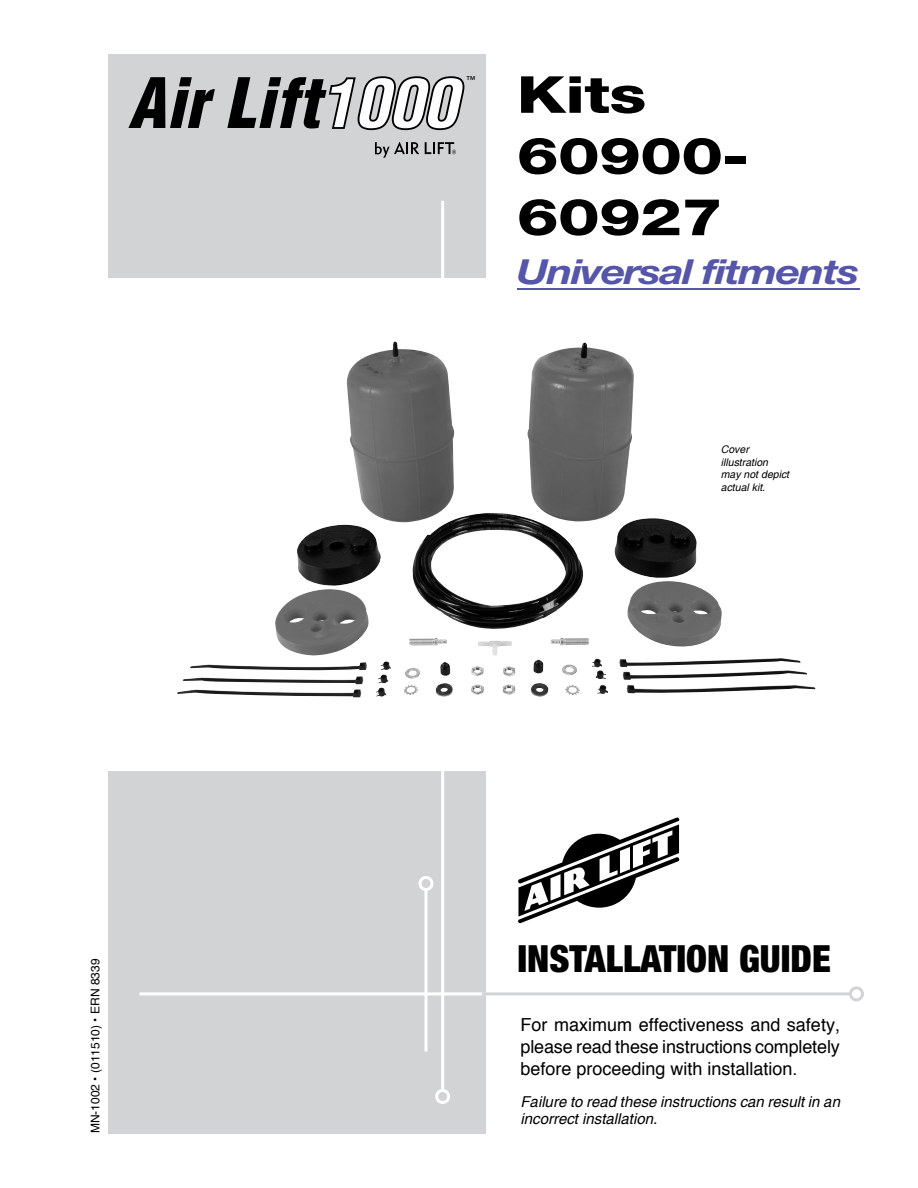
<style>
.page{position:relative;width:918px;height:1188px;background:#fff}
.page>*{position:absolute;margin:0;border:0;box-sizing:border-box;transform-origin:0 0}
.t1{font:800 51px/61.2px "Helvetica Neue";letter-spacing:-.01em;color:#000;scale:1.3 1}
.t2{font:900 condensed 37.5px "Helvetica Neue";color:#000}
.t3{font:italic 700 34.5px "Helvetica Neue";letter-spacing:-.04em;color:#55a;scale:1.24 1}
.t4{font:18px/22px "Helvetica";color:#000;text-align:justify}
.t5{font:italic 15px/16.5px "Helvetica";color:#000}
.t6{font:12px "Helvetica";color:#000}
.t7{font:italic 10.5px/12.6px "Helvetica";color:#000}
.t8{font:9.15px "Helvetica";color:#000}
</style>
<div class="page">
<div style="left:109px;top:54px;width:377px;height:1079px;background:#d1d3d4"></div>
<hr style="left:140px;top:992px;width:711px;height:3px;background:#fff">
<hr style="left:441px;top:201px;width:3px;height:889px;background:#fff">
<div style="left:435px;top:1089px;width:15px;height:15px;border:3px solid #fff;border-radius:50%"></div>
<svg style="left:424px;top:891px;width:4px;height:161px"></svg>
<div style="left:418px;top:876px;width:16px;height:15px;border:3px solid #fff;border-radius:50%"></div>
<hr style="left:482px;top:992px;width:368px;height:3px;background:#d1d3d4">
<div style="left:849px;top:986px;width:15px;height:15px;border:3px solid #d1d3d4;border-radius:50%"></div>
<svg style="left:518px;top:817px;width:162px;height:107px"></svg>
<svg style="left:375px;top:142px;width:44px;height:16px"></svg>
<svg style="left:425px;top:142px;width:31px;height:12px"></svg>
<div style="left:108px;top:279px;width:756px;height:492px;background:#fff"></div>
<img style="left:275px;top:342px;width:447px;height:314px">
<hr style="left:517px;top:288px;width:342px;height:2px;background:#55a">
<svg style="left:128px;top:77px;width:87px;height:51px"></svg>
<svg style="left:227px;top:76px;width:237px;height:54px"></svg>
<p class="t6" style="left:88px;top:1133px;width:176px;rotate:-90deg">MN-1002 • (011510) • ERN 8339</p>
<p class="t8" style="left:466px;top:75px;width:11px">™</p>
<h1 class="t1" style="left:517px;top:64px;width:180px">Kits<br>60900-<br>60927</h1>
<h3 class="t3" style="left:517px;top:251px;width:278px">Universal fitments</h3>
<p class="t7" style="left:721px;top:444px;width:70px">Cover illustration may not depict actual kit.</p>
<h2 class="t2" style="left:518px;top:935px;width:315px">INSTALLATION GUIDE</h2>
<p class="t4" style="left:520px;top:1013px;width:321px">For maximum effectiveness and safety, please read these instructions completely before proceeding with installation.</p>
<p class="t5" style="left:520px;top:1095px;width:321px">Failure to read these instructions can result in an incorrect installation.</p>
</div>
